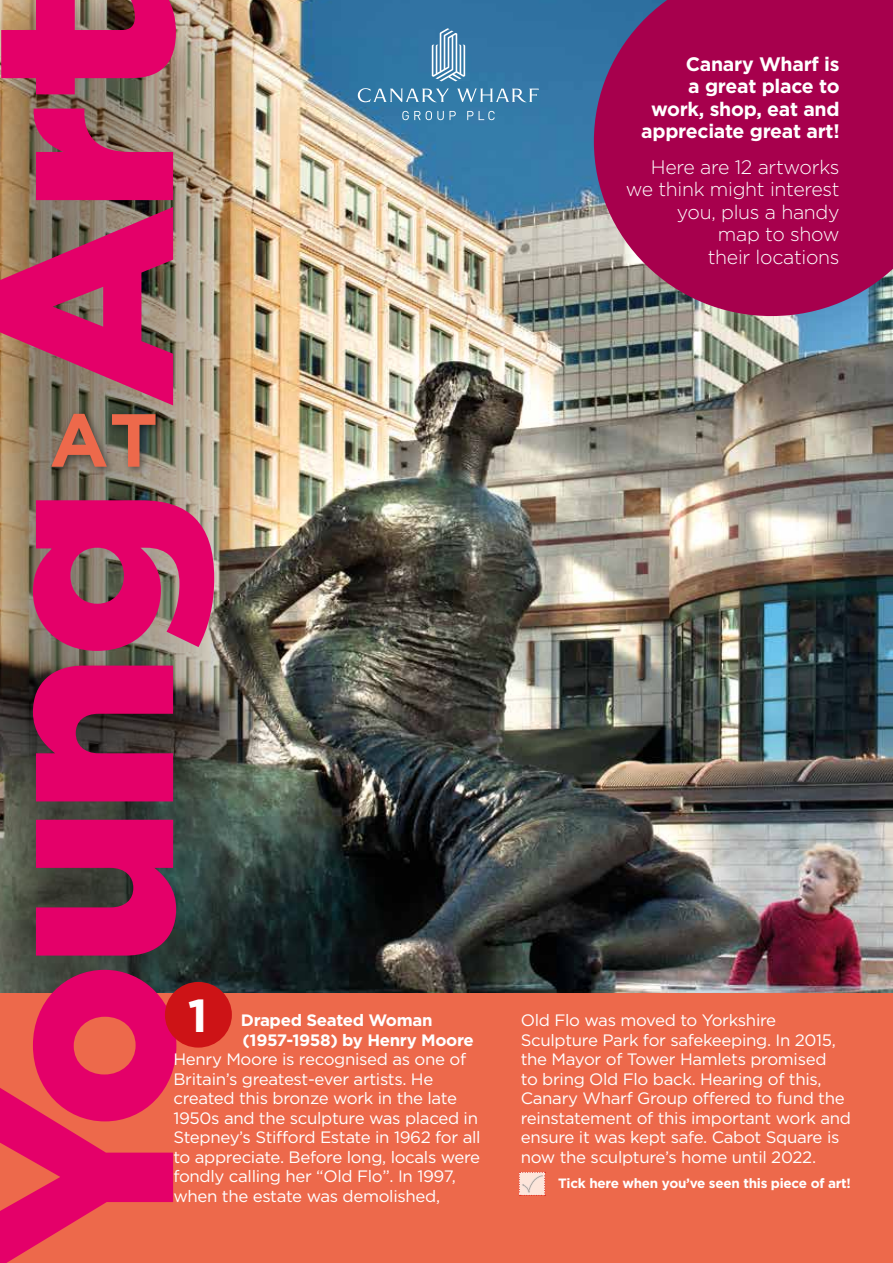
<style>
.page{position:relative;width:893px;height:1263px;background:#fff}
.page>*{position:absolute;margin:0;border:0;box-sizing:border-box;transform-origin:0 0}
.t1{font:900 253.5px "Gotham";letter-spacing:-.025em;color:#e40069}
.t2{font:700 75px "Gotham";color:#ed694b}
.t3{font:700 46.2px "Gotham";color:#fff}
.t4{font:300 19.5px/22.5px "Gotham";letter-spacing:-.015em;color:#fff;text-align:right}
.t5{font:700 19.5px/22.5px "Gotham";letter-spacing:-.015em;color:#fff;text-align:right}
.t6{font:16.5px/19.5px "Gotham";letter-spacing:-.02em;color:#fff}
.t7{font:700 16.5px/19.5px "Gotham";letter-spacing:-.02em;color:#fff}
.t8{font:700 13.5px "Gotham";letter-spacing:-.02em;color:#fff}
</style>
<div class="page">
<img style="left:259px;top:0;width:634px;height:994px">
<svg style="left:594px;top:0;width:299px;height:316px;background:#9f1257"></svg>
<div style="left:763px;top:0;width:130px;height:62px;background:#a7004d"></div>
<img style="left:0;top:0;width:259px;height:994px">
<div style="left:0;top:994px;width:893px;height:269px;background:#ed694b"></div>
<div style="left:46px;top:408px;width:120px;height:69px;background:#000;opacity:.5"></div>
<div style="left:166px;top:983px;width:65px;height:63px;background:#cd1316;border-radius:50%"></div>
<div style="left:165px;top:982px;width:67px;height:65px;border:2px solid #cd1316;border-radius:50%"></div>
<svg style="left:358px;top:88px;width:91px;height:15px"></svg>
<svg style="left:457px;top:89px;width:82px;height:14px"></svg>
<svg style="left:402px;top:111px;width:54px;height:9px"></svg>
<svg style="left:467px;top:111px;width:6px;height:9px"></svg>
<svg style="left:479px;top:111px;width:16px;height:9px"></svg>
<svg style="left:432px;top:28px;width:33px;height:53px"></svg>
<svg style="left:519px;top:1172px;width:27px;height:24px"></svg>
<h1 class="t1" style="left:-63px;top:1269px;width:1280px;rotate:-90deg">Young Art</h1>
<h2 class="t2" style="left:49px;top:397px;width:110px">AT</h2>
<h3 class="t3" style="left:188px;top:989px;width:21px">1</h3>
<p class="t7" style="left:241px;top:1010px;width:234px">Draped Seated Woman (1957-1958) by Henry Moore</p>
<p class="t6" style="left:173px;top:1049px;width:309px">Henry Moore is recognised as one of Britain’s greatest-ever artists. He created this bronze work in the late 1950s and the sculpture was placed in Stepney’s Stifford Estate in 1962 for all to appreciate. Before long, locals were fondly calling her “Old Flo”. In 1997, when the estate was demolished,</p>
<p class="t5" style="left:641px;top:52px;width:200px">Canary Wharf is<br>a great place to work, shop, eat and appreciate great art!</p>
<p class="t4" style="left:626px;top:155px;width:215px">Here are 12 artworks we think might interest you, plus a handy<br>map to show<br>their locations</p>
<p class="t6" style="left:521px;top:1010px;width:332px">Old Flo was moved to Yorkshire Sculpture Park for safekeeping. In 2015, the Mayor of Tower Hamlets promised<br>to bring Old Flo back. Hearing of this, Canary Wharf Group offered to fund the reinstatement of this important work and ensure it was kept safe. Cabot Square is now the sculpture’s home until 2022.</p>
<p class="t8" style="left:558px;top:1176px;width:294px">Tick here when you’ve seen this piece of art!</p>
</div>
